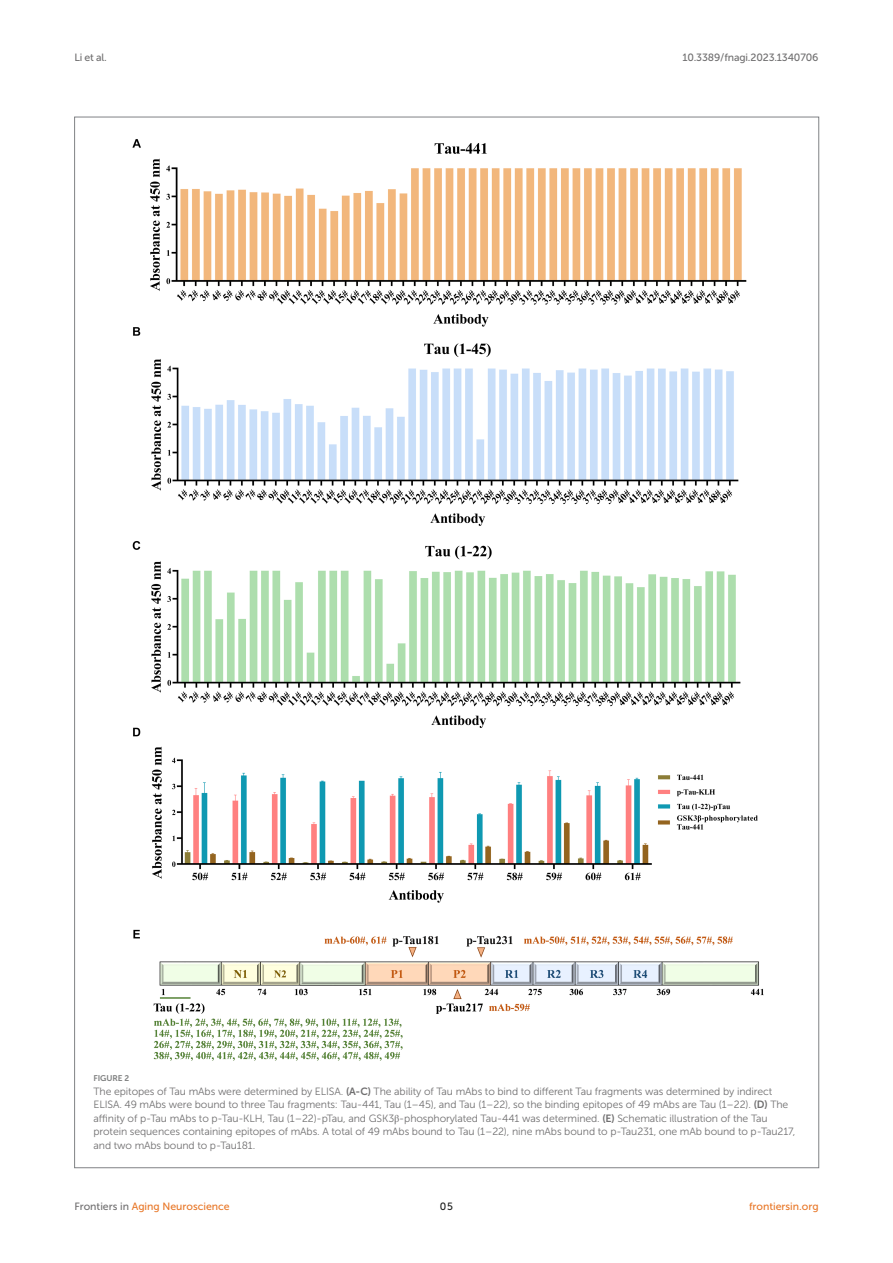
<style>
.page{position:relative;width:893px;height:1263px;background:#fff}
.page>*{position:absolute;margin:0;border:0;box-sizing:border-box;transform-origin:0 0}
.FIG_LEG{font:10.5px/13.5px "Museo Sans 300";letter-spacing:-.01em;color:#706f70}
.t1{font:10.5px "Museo Sans 500";color:#e87626}
.t2{font:10.5px "Museo Sans 500";letter-spacing:-.015em;color:#706f70}
.t3{font:10.5px "Museo Sans 500";color:#1b1c1b}
.FIG_HD{font:8.25px "Museo Sans 700";letter-spacing:-.01em;color:#7e7f7f}
.s1{font-family:"Museo Sans 700"}
.s2{font-family:"STIX General"}
.s3{color:#706f70}
</style>
<div class="page">
<img style="left:132px;top:139px;width:632px;height:922px">
<p class="t2" style="left:74px;top:51px;width:34px">Li et al.</p>
<p class="t2" style="left:682px;top:51px;width:138px">10.3389/fnagi.2023.1340706</p>
<p class="FIG_HD" style="left:94px;top:1074px;width:37px">FIGURE 2</p>
<p class="FIG_LEG" style="left:94px;top:1084px;width:703px">The epitopes of Tau mAbs were determined by ELISA. <span class="s1">(A-C)</span> The ability of Tau mAbs to bind to different Tau fragments was determined by indirect ELISA. 49 mAbs were bound to three Tau fragments: Tau-441, Tau (1–45), and Tau (1–22), so the binding epitopes of 49 mAbs are Tau (1–22). <span class="s1">(D)</span> The affinity of p-Tau mAbs to p-Tau-KLH, Tau (1–22)-pTau, and GSK3<span class="s2">β</span>-phosphorylated Tau-441 was determined. <span class="s1">(E)</span> Schematic illustration of the Tau protein sequences containing epitopes of mAbs. A total of 49 mAbs bound to Tau (1–22), nine mAbs bound to p-Tau231, one mAb bound to p-Tau217, and two mAbs bound to p-Tau181.</p>
<p class="t1" style="left:74px;top:1200px;width:157px"><span class="s3">Frontiers in</span> Aging Neuroscience</p>
<p class="t3" style="left:440px;top:1200px;width:14px">05</p>
<p class="t1" style="left:749px;top:1200px;width:71px">frontiersin.org</p>
</div>
